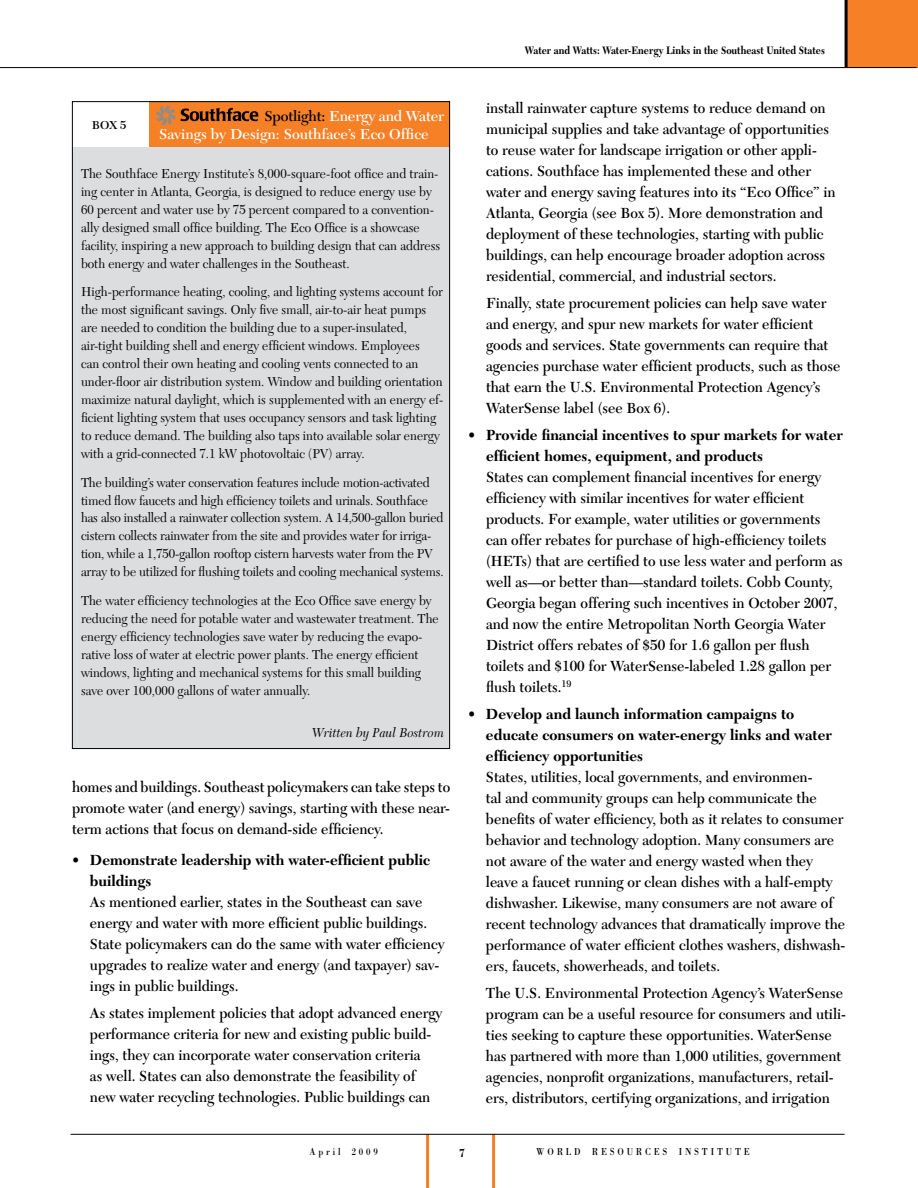
<style>
.page{position:relative;width:918px;height:1188px;background:#fff}
.page>*{position:absolute;margin:0;border:0;box-sizing:border-box;transform-origin:0 0}
.t1{font:600 15.3px/21px "New Caledonia";color:#000;scale:.95 1}
.t2{font:700 15.3px/21px "New Caledonia";color:#000;scale:.95 1}
.t3{font:600 15px/18px "New Caledonia";color:#fff}
.t4{font:13.5px/18px "New Caledonia";color:#000;scale:.95 1}
.t5{font:italic 13.5px "New Caledonia";color:#000;scale:.95 1}
.t6{font:600 12px "New Caledonia";color:#000}
.t7{font:700 12px "New Caledonia";color:#000;scale:.85 1}
.t8{font:700 11.25px "New Caledonia";color:#000;scale:.85 1}
.t9{font:10.5px "Bodoni Std";letter-spacing:.31em;color:#000;scale:.85 1}
.s1{color:#000}
</style>
<div class="page">
<div style="left:848px;top:0;width:70px;height:67px;background:#f58025"></div>
<hr style="left:0;top:67px;width:917px;height:1px;background:#000">
<hr style="left:845px;top:0;width:3px;height:67px;background:#000">
<hr style="left:426px;top:1134px;width:3px;height:54px;background:#f58025">
<hr style="left:492px;top:1134px;width:3px;height:54px;background:#f58025">
<hr style="left:71px;top:1134px;width:774px;height:1px;background:#000">
<div style="left:72px;top:134px;width:378px;height:615px;background:#dcddde"></div>
<div style="left:72px;top:101px;width:378px;height:46px;background:#f58025"></div>
<div style="left:72px;top:101px;width:77px;height:46px;background:#fff"></div>
<svg style="left:156px;top:106px;width:102px;height:19px"></svg>
<p class="t6" style="left:92px;top:118px;width:36px">BOX 5</p>
<p class="t3" style="left:159px;top:107px;width:287px;text-indent:105px"><span class="s1">Spotlight:</span> Energy and Water<br>Savings by Design: Southface’s Eco Office</p>
<p class="t4" style="left:81px;top:164px;width:380px">The Southface Energy Institute’s 8,000-square-foot office and train&shy;ing center in Atlanta, Georgia, is designed to reduce energy use by 60 percent and water use by 75 percent compared to a convention&shy;ally designed small office building. The Eco Office is a showcase facility, inspiring a new approach to building design that can address both energy and water challenges in the Southeast.</p>
<p class="t4" style="left:81px;top:283px;width:383px">High-performance heating, cooling, and lighting systems account for the most significant savings. Only five small, air-to-air heat pumps are needed to condition the building due to a super-insulated, air-tight building shell and energy efficient windows. Employees<br>can control their own heating and cooling vents connected to an under-floor air distribution system. Window and building orientation maximize natural daylight, which is supplemented with an energy ef&shy;ficient lighting system that uses occupancy sensors and task lighting to reduce demand. The building also taps into available solar energy with a grid-connected 7.1 kW photovoltaic (PV) array.</p>
<p class="t4" style="left:81px;top:473px;width:383px">The building’s water conservation features include motion-activated timed flow faucets and high efficiency toilets and urinals. Southface has also installed a rainwater collection system. A 14,500-gallon buried cistern collects rainwater from the site and provides water for irriga&shy;tion, while a 1,750-gallon rooftop cistern harvests water from the PV array to be utilized for flushing toilets and cooling mechanical systems.</p>
<p class="t4" style="left:81px;top:592px;width:378px">The water efficiency technologies at the Eco Office save energy by reducing the need for potable water and wastewater treatment. The energy efficiency technologies save water by reducing the evapo&shy;rative loss of water at electric power plants. The energy efficient windows, lighting and mechanical systems for this small building save over 100,000 gallons of water annually.</p>
<p class="t5" style="left:312px;top:725px;width:140px">Written by Paul Bostrom</p>
<p class="t1" style="left:72px;top:776px;width:400px;text-align:justify">homes and buildings. Southeast policymakers can take steps to promote water (and energy) savings, starting with these near&shy;term actions that focus on demand-side efficiency.</p>
<p class="t2" style="left:90px;top:850px;width:359px;text-indent:-18px">• Demonstrate leadership with water-efficient public buildings</p>
<p class="t1" style="left:90px;top:892px;width:375px">As mentioned earlier, states in the Southeast can save energy and water with more efficient public buildings.<br>State policymakers can do the same with water efficiency upgrades to realize water and energy (and taxpayer) sav&shy;ings in public buildings.</p>
<p class="t1" style="left:90px;top:1003px;width:372px">As states implement policies that adopt advanced energy performance criteria for new and existing public build&shy;ings, they can incorporate water conservation criteria<br>as well. States can also demonstrate the feasibility of new water recycling technologies. Public buildings can</p>
<p class="t8" style="left:525px;top:43px;width:355px">Water and Watts: Water-Energy Links in the Southeast United States</p>
<p class="t1" style="left:486px;top:98px;width:370px">install rainwater capture systems to reduce demand on municipal supplies and take advantage of opportunities to reuse water for landscape irrigation or other appli&shy;cations. Southface has implemented these and other water and energy saving features into its “Eco Office” in Atlanta, Georgia (see Box 5). More demonstration and deployment of these technologies, starting with public buildings, can help encourage broader adoption across residential, commercial, and industrial sectors.</p>
<p class="t1" style="left:486px;top:293px;width:374px">Finally, state procurement policies can help save water and energy, and spur new markets for water efficient goods and services. State governments can require that agencies purchase water efficient products, such as those that earn the U.S. Environmental Protection Agency’s WaterSense label (see Box 6).</p>
<p class="t2" style="left:486px;top:425px;width:377px;text-indent:-18px">• Provide financial incentives to spur markets for water efficient homes, equipment, and products</p>
<p class="t1" style="left:486px;top:467px;width:377px">States can complement financial incentives for energy efficiency with similar incentives for water efficient products. For example, water utilities or governments can offer rebates for purchase of high-efficiency toilets (HETs) that are certified to use less water and perform as well as—or better than—standard toilets. Cobb County, Georgia began offering such incentives in October 2007, and now the entire Metropolitan North Georgia Water District offers rebates of $50 for 1.6 gallon per flush toilets and $100 for WaterSense-labeled 1.28 gallon per flush toilets.<sup>19</sup></p>
<p class="t2" style="left:486px;top:704px;width:366px;text-indent:-18px">• Develop and launch information campaigns to educate consumers on water-energy links and water efficiency opportunities</p>
<p class="t1" style="left:486px;top:767px;width:380px">States, utilities, local governments, and environmen-<br>tal and community groups can help communicate the benefits of water efficiency, both as it relates to consumer behavior and technology adoption. Many consumers are not aware of the water and energy wasted when they leave a faucet running or clean dishes with a half-empty dishwasher. Likewise, many consumers are not aware of recent technology advances that dramatically improve the performance of water efficient clothes washers, dishwash&shy;ers, faucets, showerheads, and toilets.</p>
<p class="t1" style="left:486px;top:983px;width:380px">The U.S. Environmental Protection Agency’s WaterSense program can be a useful resource for consumers and utili&shy;ties seeking to capture these opportunities. WaterSense has partnered with more than 1,000 utilities, government agencies, nonprofit organizations, manufacturers, retail&shy;ers, distributors, certifying organizations, and irrigation</p>
<p class="t9" style="left:310px;top:1145px;width:82px">APRIL 2009</p>
<p class="t7" style="left:459px;top:1146px;width:8px">7</p>
<p class="t9" style="left:536px;top:1145px;width:253px">WORLD RESOURCES INSTI TUTE</p>
</div>
